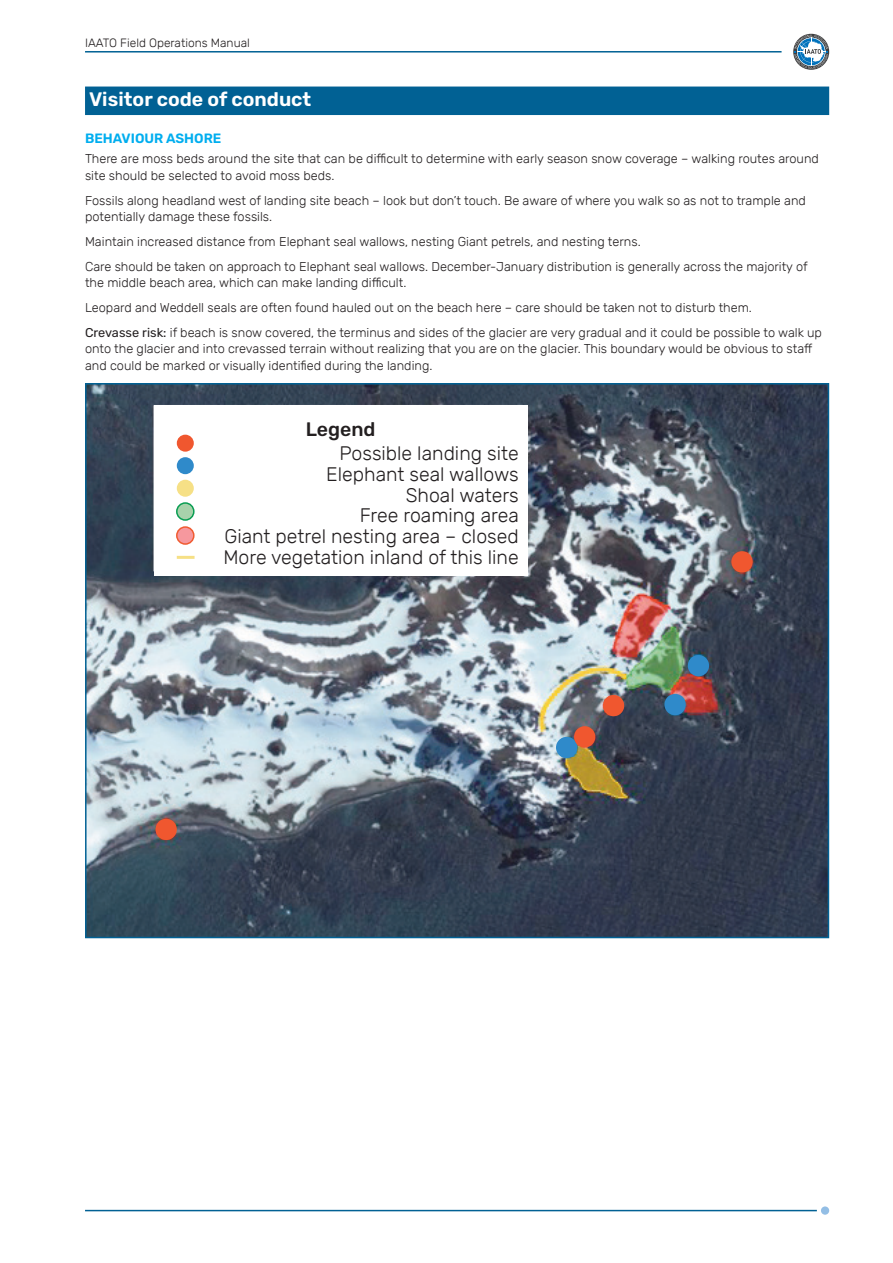
<style>
.page{position:relative;width:893px;height:1263px;background:#fff}
.page>*{position:absolute;margin:0;border:0;box-sizing:border-box;transform-origin:0 0}
.t1{font:300 19.5px/20.7px "Rubik";color:#231f20;text-align:right}
.t2{font:600 19.5px "Rubik";color:#fff}
.t3{font:500 19.5px "Rubik";color:#231f20}
.t4{font:600 13.5px "Rubik";color:#00aeef}
.t5{font:300 12.75px/16.5px "Rubik";color:#231f20}
.t6{font:300 12px "Rubik";color:#231f20}
.s1{font-weight:400}
</style>
<div class="page">
<hr style="left:85px;top:51px;width:697px;height:2px;background:#016194">
<hr style="left:85px;top:1210px;width:732px;height:1px;background:#016194">
<svg style="left:793px;top:34px;width:36px;height:36px"></svg>
<svg style="left:794px;top:35px;width:34px;height:34px"></svg>
<div style="left:821px;top:1206px;width:8px;height:9px;background:#93bee5;border-radius:50%"></div>
<div style="left:85px;top:87px;width:744px;height:28px;background:#016194"></div>
<img style="left:88px;top:386px;width:738px;height:549px">
<div style="left:154px;top:406px;width:373px;height:170px;background:#fff"></div>
<div style="left:177px;top:435px;width:17px;height:17px;background:#f0572f;border-radius:50%"></div>
<div style="left:156px;top:819px;width:21px;height:21px;background:#f0572f;border-radius:50%"></div>
<div style="left:603px;top:695px;width:21px;height:21px;background:#f0572f;border-radius:50%"></div>
<div style="left:731px;top:551px;width:22px;height:21px;background:#f0572f;border-radius:50%"></div>
<div style="left:688px;top:655px;width:21px;height:21px;background:#2f8aca;border-radius:50%"></div>
<div style="left:664px;top:694px;width:22px;height:21px;background:#2f8aca;border-radius:50%"></div>
<div style="left:556px;top:737px;width:21px;height:21px;background:#2f8aca;border-radius:50%"></div>
<div style="left:177px;top:457px;width:17px;height:17px;background:#2f8aca;border-radius:50%"></div>
<div style="left:177px;top:480px;width:17px;height:17px;background:#f6e086;border-radius:50%"></div>
<div style="left:177px;top:503px;width:17px;height:17px;background:#a8d2ab;border-radius:50%"></div>
<div style="left:176px;top:502px;width:19px;height:19px;border:2px solid #099d52;border-radius:50%"></div>
<div style="left:177px;top:527px;width:17px;height:17px;background:#f6989e;border-radius:50%"></div>
<div style="left:176px;top:526px;width:19px;height:19px;border:2px solid #f05b31;border-radius:50%"></div>
<hr style="left:177px;top:556px;width:18px;height:3px;background:#f6e086">
<div style="left:574px;top:726px;width:21px;height:21px;background:#f0572f;border-radius:50%"></div>
<p class="t6" style="left:85px;top:37px;width:166px">IAATO Field Operations Manual</p>
<h1 class="t2" style="left:89px;top:88px;width:224px">Visitor code of conduct</h1>
<p class="t4" style="left:85px;top:131px;width:138px">BEHAVIOUR ASHORE</p>
<p class="t5" style="left:85px;top:151px;width:735px">There are moss beds around the site that can be difficult to determine with early season snow coverage – walking routes around site should be selected to avoid moss beds.</p>
<p class="t5" style="left:85px;top:192px;width:722px">Fossils along headland west of landing site beach – look but don’t touch. Be aware of where you walk so as not to trample and potentially damage these fossils.</p>
<p class="t5" style="left:85px;top:229px;width:724px;line-height:24.8px">Maintain increased distance from Elephant seal wallows, nesting Giant petrels, and nesting terns.<br>Care should be taken on approach to Elephant seal wallows. December-January distribution is generally across the majority of</p>
<p class="t5" style="left:85px;top:271px;width:738px;line-height:24.8px">the middle beach area, which can make landing difficult.<br>Leopard and Weddell seals are often found hauled out on the beach here – care should be taken not to disturb them.<br><span class="s1">Crevasse risk:</span> if beach is snow covered, the terminus and sides of the glacier are very gradual and it could be possible to walk up</p>
<p class="t5" style="left:85px;top:341px;width:729px">onto the glacier and into crevassed terrain without realizing that you are on the glacier. This boundary would be obvious to staff and could be marked or visually identified during the landing.</p>
<h1 class="t3" style="left:306px;top:418px;width:71px">Legend</h1>
<h1 class="t1" style="left:223px;top:444px;width:297px">Possible landing site<br>Elephant seal wallows<br>Shoal waters<br>Free roaming area<br>Giant petrel nesting area – closed<br>More vegetation inland of this line</h1>
</div>
